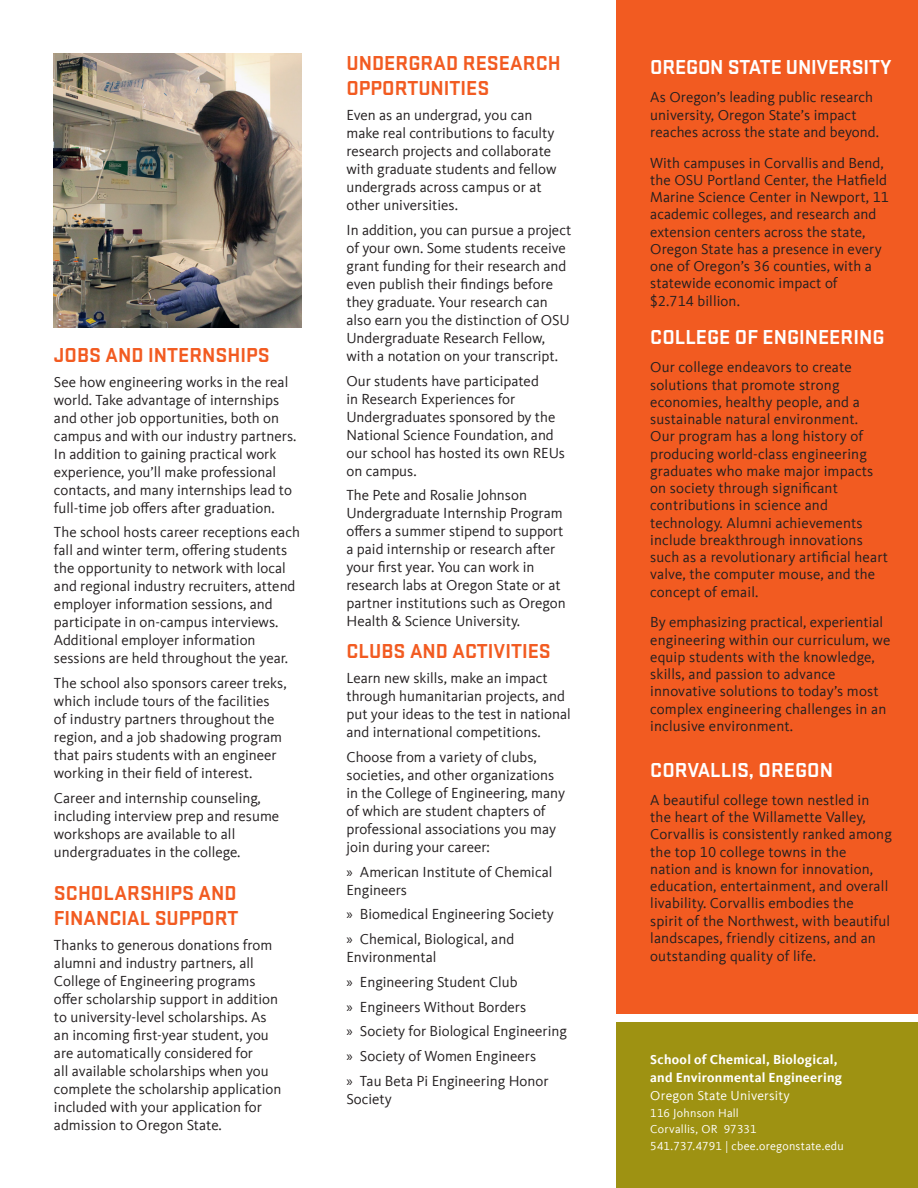
<style>
.page{position:relative;width:918px;height:1188px;background:#fff}
.page>*{position:absolute;margin:0;border:0;box-sizing:border-box;transform-origin:0 0}
.Bullets{font:700 21px/25.2px "Stratum 2";color:#f25b21}
.t1{font:700 21px "Stratum 2";color:#fff}
.t2{font:15px/18px "Kievit Offc";color:#231f20}
.t3{font:700 13.5px/18px "Kievit Offc";letter-spacing:.02em;color:#fff}
.t4{font:12px/16.5px "Kievit Offc";letter-spacing:.02em;color:#fff}
.s1{font-family:"Myriad Pro"}
.s2{font-weight:400}
</style>
<div class="page">
<div style="left:616px;top:1023px;width:302px;height:165px;background:#9e9212"></div>
<div style="left:616px;top:0;width:302px;height:1014px;background:#f25b21"></div>
<img style="left:54px;top:54px;width:247px;height:274px">
<p class="Bullets" style="left:54px;top:341px;width:217px">JOBS AND INTERNSHIPS</p>
<p class="t2" style="left:54px;top:373px;width:244px">See how engineering works in the real world. Take advantage of internships and other job opportunities, both on campus and with our industry partners.</p>
<p class="t2" style="left:54px;top:445px;width:240px">In addition to gaining practical work experience, you’ll make professional contacts, and many internships lead to</p>
<p class="t2" style="left:54px;top:499px;width:222px">full-time job offers after graduation.</p>
<p class="t2" style="left:54px;top:524px;width:247px">The school hosts career receptions each fall and winter term, offering students the opportunity to network with local and regional industry recruiters, attend employer information sessions, and participate in on-campus interviews.<br>Additional employer information sessions are held throughout the year.</p>
<p class="t2" style="left:54px;top:674px;width:234px">The school also sponsors career treks, which include tours of the facilities<br>of industry partners throughout the region, and a job shadowing program that pairs students with an engineer working in their field of interest.</p>
<p class="t2" style="left:54px;top:789px;width:227px">Career and internship counseling, including interview prep and resume workshops are available to all undergraduates in the college.</p>
<p class="Bullets" style="left:54px;top:879px;width:186px">SCHOLARSHIPS AND<br>FINANCIAL SUPPORT</p>
<p class="t2" style="left:54px;top:936px;width:229px">Thanks to generous donations from alumni and industry partners, all College of Engineering programs offer scholarship support in addition to university-level scholarships. As an incoming first-year student, you are automatically considered for<br>all available scholarships when you complete the scholarship application included with your application for admission to Oregon State.</p>
<p class="Bullets" style="left:346px;top:49px;width:216px">UNDERGRAD RESEARCH<br>OPPORTUNITIES</p>
<p class="t2" style="left:346px;top:106px;width:212px">Even as an undergrad, you can make real contributions to faculty research projects and collaborate with graduate students and fellow undergrads across campus or at other universities.</p>
<p class="t2" style="left:346px;top:221px;width:226px">In addition, you can pursue a project of your own. Some students receive grant funding for their research and even publish their findings before they graduate. Your research can also earn you the distinction of OSU Undergraduate Research Fellow, with a notation on your transcript.</p>
<p class="t2" style="left:346px;top:372px;width:220px">Our students have participated<br>in Research Experiences for<br>Undergraduates sponsored by the<br>National Science Foundation, and our school has hosted its own REUs on campus.</p>
<p class="t2" style="left:346px;top:487px;width:221px">The Pete and Rosalie Johnson Undergraduate Internship Program offers a summer stipend to support a paid internship or research after your first year. You can work in research labs at Oregon State or at partner institutions such as Oregon Health &amp; Science University.</p>
<p class="Bullets" style="left:346px;top:638px;width:206px">CLUBS AND ACTIVITIES</p>
<p class="t2" style="left:346px;top:669px;width:226px">Learn new skills, make an impact through humanitarian projects, and put your ideas to the test in national and international competitions.</p>
<p class="t2" style="left:346px;top:748px;width:220px">Choose from a variety of clubs, societies, and other organizations in the College of Engineering, many of which are student chapters of professional associations you may join during your career:</p>
<p class="t2" style="left:346px;top:863px;width:207px"><span class="s1">»</span> American Institute of Chemical<br>Engineers</p>
<p class="t2" style="left:346px;top:906px;width:209px"><span class="s1">»</span> Biomedical Engineering Society</p>
<p class="t2" style="left:346px;top:930px;width:169px"><span class="s1">»</span> Chemical, Biological, and<br>Environmental</p>
<p class="t2" style="left:346px;top:973px;width:173px"><span class="s1">»</span> Engineering Student Club</p>
<p class="t2" style="left:346px;top:998px;width:181px"><span class="s1">»</span> Engineers Without Borders</p>
<p class="t2" style="left:346px;top:1023px;width:222px"><span class="s1">»</span> Society for Biological Engineering</p>
<p class="t2" style="left:346px;top:1047px;width:191px"><span class="s1">»</span> Society of Women Engineers</p>
<p class="t2" style="left:346px;top:1072px;width:204px"><span class="s1">»</span> Tau Beta Pi Engineering Honor<br>Society</p>
<p class="t1" style="left:650px;top:53px;width:243px">OREGON STATE UNIVERSITY</p>
<p class="t2" style="left:650px;top:89px;width:230px;line-height:17.2px">As Oregon’s leading public research university, Oregon State’s impact reaches across the state and beyond.</p>
<p class="t2" style="left:650px;top:154px;width:240px;line-height:17.2px">With campuses in Corvallis and Bend, the OSU Portland Center, the Hatfield Marine Science Center in Newport, 11 academic colleges, and research and extension centers across the state, Oregon State has a presence in every one of Oregon’s 36 counties, with a statewide economic impact of<br>$2.714 billion.</p>
<p class="t1" style="left:650px;top:323px;width:236px">COLLEGE OF ENGINEERING</p>
<p class="t2" style="left:650px;top:359px;width:239px;line-height:17.2px">Our college endeavors to create solutions that promote strong economies, healthy people, and a sustainable natural environment.<br>Our program has a long history of producing world-class engineering graduates who make major impacts on society through significant contributions in science and technology. Alumni achievements include breakthrough innovations such as a revolutionary artificial heart valve, the computer mouse, and the concept of email.</p>
<p class="t2" style="left:650px;top:614px;width:242px;line-height:17.2px">By emphasizing practical, experiential engineering within our curriculum, we equip students with the knowledge, skills, and passion to advance innovative solutions to today’s most complex engineering challenges in an inclusive environment.</p>
<p class="t1" style="left:650px;top:755px;width:184px">CORVALLIS, OREGON</p>
<p class="t2" style="left:650px;top:791px;width:243px;line-height:17.4px">A beautiful college town nestled in the heart of the Willamette Valley, Corvallis is consistently ranked among the top 10 college towns in the<br>nation and is known for innovation, education, entertainment, and overall livability. Corvallis embodies the<br>spirit of the Northwest, with beautiful landscapes, friendly citizens, and an outstanding quality of life.</p>
<p class="t3" style="left:650px;top:1051px;width:193px">School of Chemical, Biological, and Environmental Engineering<br><span class="s2">Oregon State University</span></p>
<p class="t4" style="left:650px;top:1105px;width:195px">116 Johnson Hall<br>Corvallis, OR 97331<br>541.737.4791 | cbee.oregonstate.edu</p>
</div>
